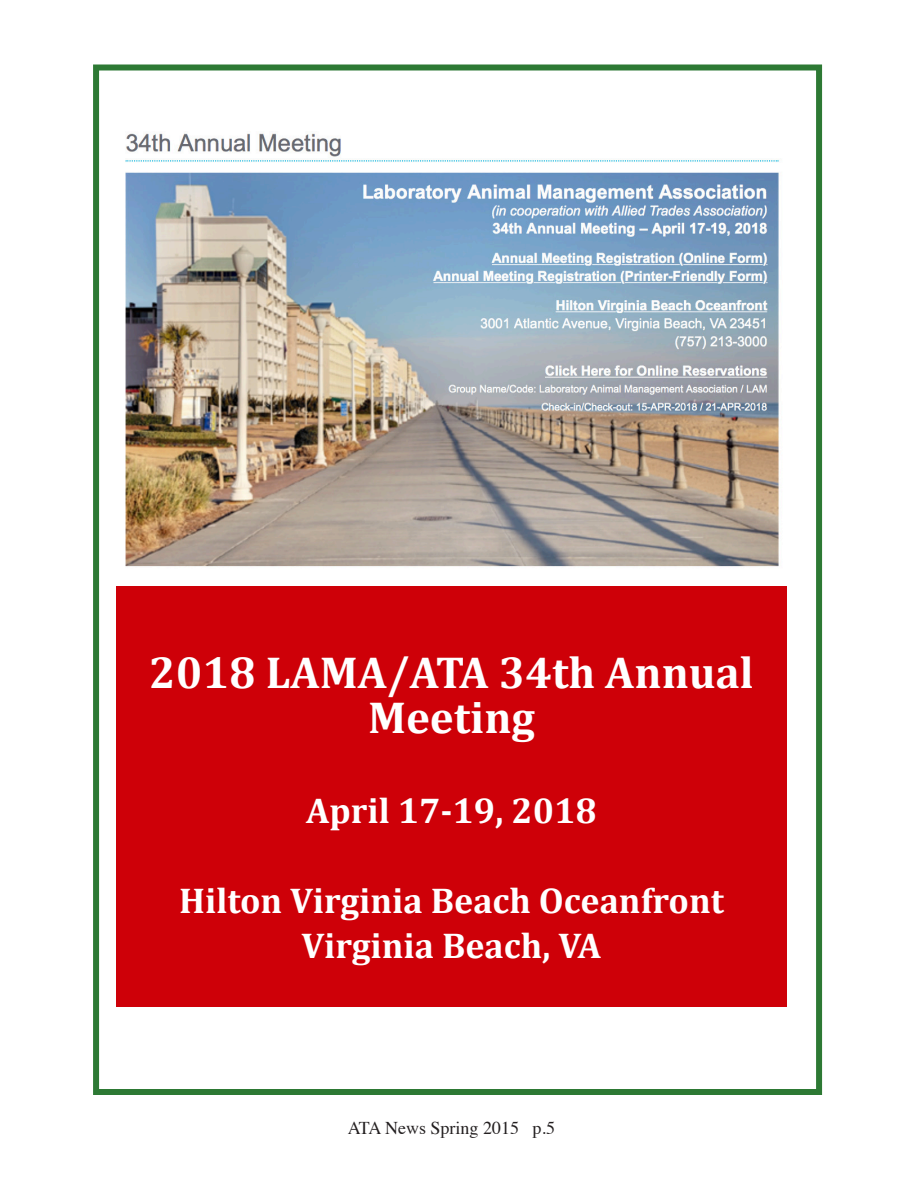
<style>
.page{position:relative;width:918px;height:1188px;background:#fff}
.page>*{position:absolute;margin:0;border:0;box-sizing:border-box;transform-origin:0 0}
.Body_text{font:700 45px/45px "Cambria";color:#fff;text-align:center}
.Body_text-2{font:700 36px "Cambria";color:#fff}
.t1{font:18px "Times";color:#231f20}
</style>
<div class="page">
<div style="left:93px;top:64px;width:729px;height:1031px;border:6px solid #2d7934"></div>
<img style="left:125px;top:133px;width:655px;height:434px">
<div style="left:116px;top:586px;width:671px;height:421px;background:#ce0008"></div>
<p class="Body_text" style="left:149px;top:649px;width:606px">2018 LAMA/ATA 34th Annual<br>Meeting</p>
<p class="Body_text-2" style="left:306px;top:785px;width:292px">April 17-19, 2018</p>
<p class="Body_text-2" style="left:179px;top:875px;width:546px">Hilton Virginia Beach Oceanfront</p>
<p class="Body_text-2" style="left:302px;top:920px;width:301px">Virginia Beach, VA</p>
<p class="t1" style="left:348px;top:1111px;width:209px">ATA News Spring 2015 p.5</p>
</div>
